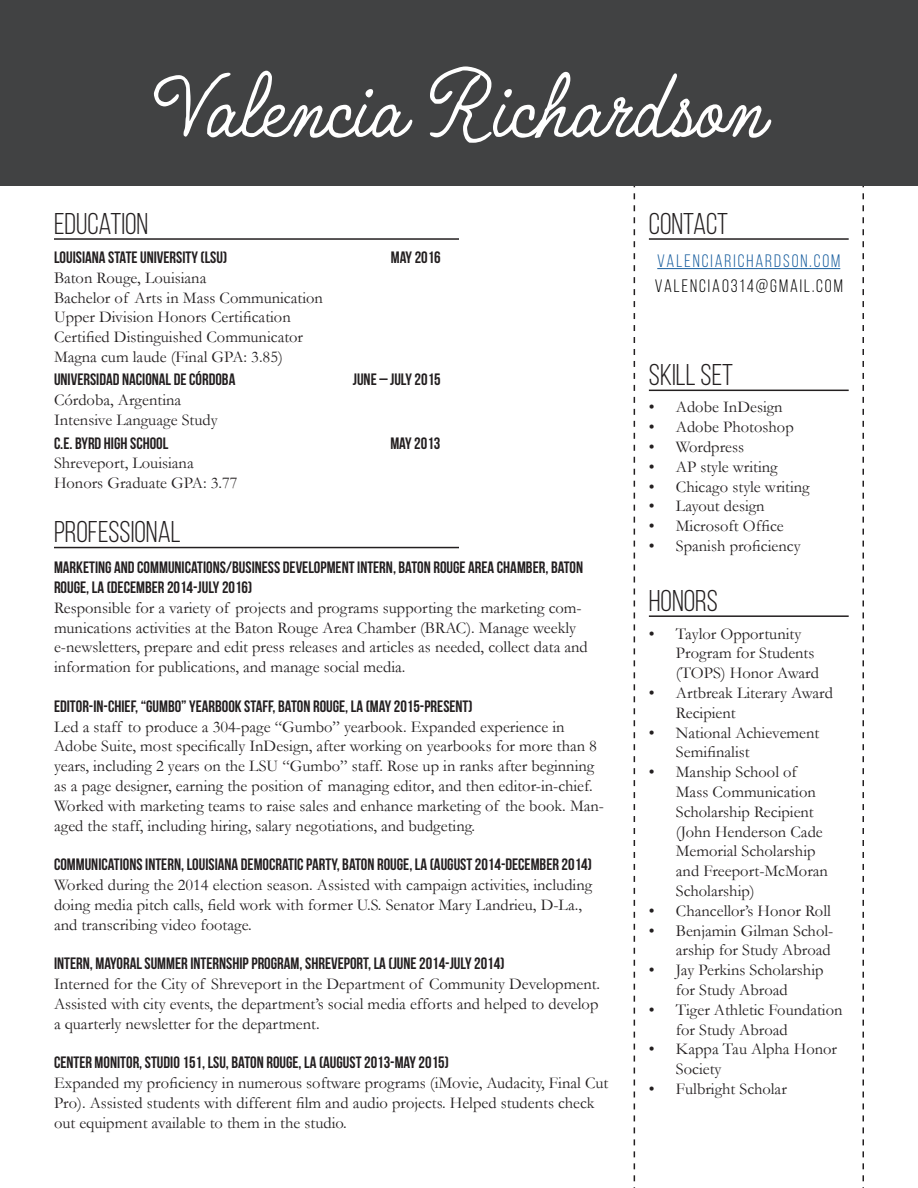
<style>
.page{position:relative;width:918px;height:1188px;background:#fff}
.page>*{position:absolute;margin:0;border:0;box-sizing:border-box;transform-origin:0 0}
.t1{font:85.5px "Quimby Mayoral";color:#fff}
.t2{font:30px "Bebas Neue";color:#231f20}
.t3{font:18px "Bebas Neue";letter-spacing:.11em;color:#175d9e}
.t4{font:18px "Bebas Neue";letter-spacing:.11em;color:#000}
.t5{font:16.5px/19.8px "Garamond";color:#231f20}
.t6{font:700 16.5px/19.8px "Bebas Neue";color:#231f20}
</style>
<div class="page">
<svg style="left:633px;top:185px;width:232px;height:1003px"></svg>
<div style="left:0;top:0;width:918px;height:185px;background:#414243"></div>
<hr style="left:657px;top:268px;width:183px;height:1px;background:#175d9e">
<hr style="left:54px;top:238px;width:405px;height:2px;background:#231f20">
<hr style="left:54px;top:547px;width:405px;height:1px;background:#231f20">
<hr style="left:649px;top:390px;width:200px;height:1px;background:#231f20">
<hr style="left:649px;top:238px;width:200px;height:2px;background:#231f20">
<hr style="left:649px;top:615px;width:200px;height:2px;background:#231f20">
<p class="t1" style="left:153px;top:42px;width:613px">Valencia Richardson</p>
<p class="t2" style="left:54px;top:207px;width:96px">EDUCATION</p>
<p class="t6" style="left:54px;top:247px;width:175px">LOUISIANA STATE UNIVERSITY (LSU)</p>
<p class="t6" style="left:391px;top:247px;width:52px">MAY 2016</p>
<p class="t5" style="left:54px;top:267px;width:154px">Baton Rouge, Louisiana</p>
<p class="t5" style="left:54px;top:287px;width:270px">Bachelor of Arts in Mass Communication</p>
<p class="t5" style="left:54px;top:307px;width:238px">Upper Division Honors Certification</p>
<p class="t5" style="left:54px;top:327px;width:251px">Certified Distinguished Communicator</p>
<p class="t5" style="left:54px;top:347px;width:230px">Magna cum laude (Final GPA: 3.85)</p>
<p class="t6" style="left:54px;top:369px;width:183px">UNIVERSIDAD NACIONAL DE CÓRDOBA</p>
<p class="t6" style="left:353px;top:369px;width:89px">JUNE – JULY 2015</p>
<p class="t5" style="left:54px;top:389px;width:129px">Córdoba, Argentina</p>
<p class="t5" style="left:54px;top:409px;width:165px">Intensive Language Study</p>
<p class="t6" style="left:54px;top:433px;width:116px">C.E. BYRD HIGH SCHOOL</p>
<p class="t6" style="left:390px;top:433px;width:52px">MAY 2013</p>
<p class="t5" style="left:54px;top:453px;width:141px">Shreveport, Louisiana</p>
<p class="t5" style="left:54px;top:473px;width:185px">Honors Graduate GPA: 3.77</p>
<p class="t2" style="left:54px;top:516px;width:128px">PROFESSIONAL</p>
<p class="t6" style="left:54px;top:557px;width:531px">MARKETING AND COMMUNICATIONS/BUSINESS DEVELOPMENT INTERN, BATON ROUGE AREA CHAMBER, BATON<br>ROUGE, LA (DECEMBER 2014-JULY 2016)</p>
<p class="t5" style="left:54px;top:597px;width:535px">Responsible for a variety of projects and programs supporting the marketing com&shy;munications activities at the Baton Rouge Area Chamber (BRAC). Manage weekly e-newsletters, prepare and edit press releases and articles as needed, collect data and information for publications, and manage social media.</p>
<p class="t6" style="left:54px;top:696px;width:420px">EDITOR-IN-CHIEF, “GUMBO” YEARBOOK STAFF, BATON ROUGE, LA (MAY 2015-PRESENT)</p>
<p class="t5" style="left:54px;top:716px;width:552px">Led a staff to produce a 304-page “Gumbo” yearbook. Expanded experience in Adobe Suite, most specifically InDesign, after working on yearbooks for more than 8 years, including 2 years on the LSU “Gumbo” staff. Rose up in ranks after beginning as a page designer, earning the position of managing editor, and then editor-in-chief.<br>Worked with marketing teams to raise sales and enhance marketing of the book. Man&shy;aged the staff, including hiring, salary negotiations, and budgeting.</p>
<p class="t6" style="left:54px;top:854px;width:539px">COMMUNICATIONS INTERN, LOUISIANA DEMOCRATIC PARTY, BATON ROUGE, LA (AUGUST 2014-DECEMBER 2014)</p>
<p class="t5" style="left:54px;top:875px;width:540px">Worked during the 2014 election season. Assisted with campaign activities, including doing media pitch calls, field work with former U.S. Senator Mary Landrieu, D-La., and transcribing video footage.</p>
<p class="t6" style="left:54px;top:953px;width:452px">INTERN, MAYORAL SUMMER INTERNSHIP PROGRAM, SHREVEPORT, LA (JUNE 2014-JULY 2014)</p>
<p class="t5" style="left:54px;top:974px;width:548px;text-align:justify">Interned for the City of Shreveport in the Department of Community Development.<br>Assisted with city events, the department’s social media efforts and helped to develop a quarterly newsletter for the department.</p>
<p class="t6" style="left:54px;top:1052px;width:396px">CENTER MONITOR, STUDIO 151, LSU, BATON ROUGE, LA (AUGUST 2013-MAY 2015)</p>
<p class="t5" style="left:54px;top:1073px;width:556px">Expanded my proficiency in numerous software programs (iMovie, Audacity, Final Cut<br>Pro). Assisted students with different film and audio projects. Helped students check out equipment available to them in the studio.</p>
<p class="t2" style="left:649px;top:207px;width:81px">CONTACT</p>
<p class="t3" style="left:657px;top:251px;width:185px">VALENCIARICHARDSON.COM</p>
<p class="t4" style="left:655px;top:276px;width:190px">VALENCIA0314@GMAIL.COM</p>
<p class="t2" style="left:649px;top:359px;width:86px">SKILL SET</p>
<p class="t5" style="left:649px;top:397px;width:135px">• Adobe InDesign</p>
<p class="t5" style="left:649px;top:417px;width:146px">• Adobe Photoshop</p>
<p class="t5" style="left:649px;top:436px;width:97px">• Wordpress</p>
<p class="t5" style="left:649px;top:456px;width:130px">• AP style writing</p>
<p class="t5" style="left:649px;top:476px;width:162px">• Chicago style writing</p>
<p class="t5" style="left:649px;top:496px;width:117px">• Layout design</p>
<p class="t5" style="left:649px;top:516px;width:136px">• Microsoft Office</p>
<p class="t5" style="left:649px;top:535px;width:153px">• Spanish proficiency</p>
<p class="t2" style="left:649px;top:585px;width:70px">HONORS</p>
<p class="t5" style="left:676px;top:623px;width:145px;text-indent:-27px">• Taylor Opportunity<br>Program for Students (TOPS) Honor Award</p>
<p class="t5" style="left:676px;top:683px;width:159px;text-indent:-27px">• Artbreak Literary Award<br>Recipient</p>
<p class="t5" style="left:676px;top:722px;width:145px;text-indent:-27px">• National Achievement<br>Semifinalist</p>
<p class="t5" style="left:676px;top:762px;width:154px;text-indent:-27px">• Manship School of<br>Mass Communication<br>Scholarship Recipient (John Henderson Cade<br>Memorial Scholarship and Freeport-McMoran<br>Scholarship)</p>
<p class="t5" style="left:649px;top:900px;width:184px">• Chancellor’s Honor Roll</p>
<p class="t5" style="left:649px;top:920px;width:186px;text-align:right">• Benjamin Gilman Schol&shy;arship for Study Abroad</p>
<p class="t5" style="left:649px;top:960px;width:176px;text-align:center">• Jay Perkins Scholarship for Study Abroad</p>
<p class="t5" style="left:676px;top:999px;width:168px;text-indent:-27px">• Tiger Athletic Foundation for Study Abroad</p>
<p class="t5" style="left:676px;top:1039px;width:163px;text-indent:-27px">• Kappa Tau Alpha Honor<br>Society</p>
<p class="t5" style="left:649px;top:1079px;width:139px">• Fulbright Scholar</p>
</div>
